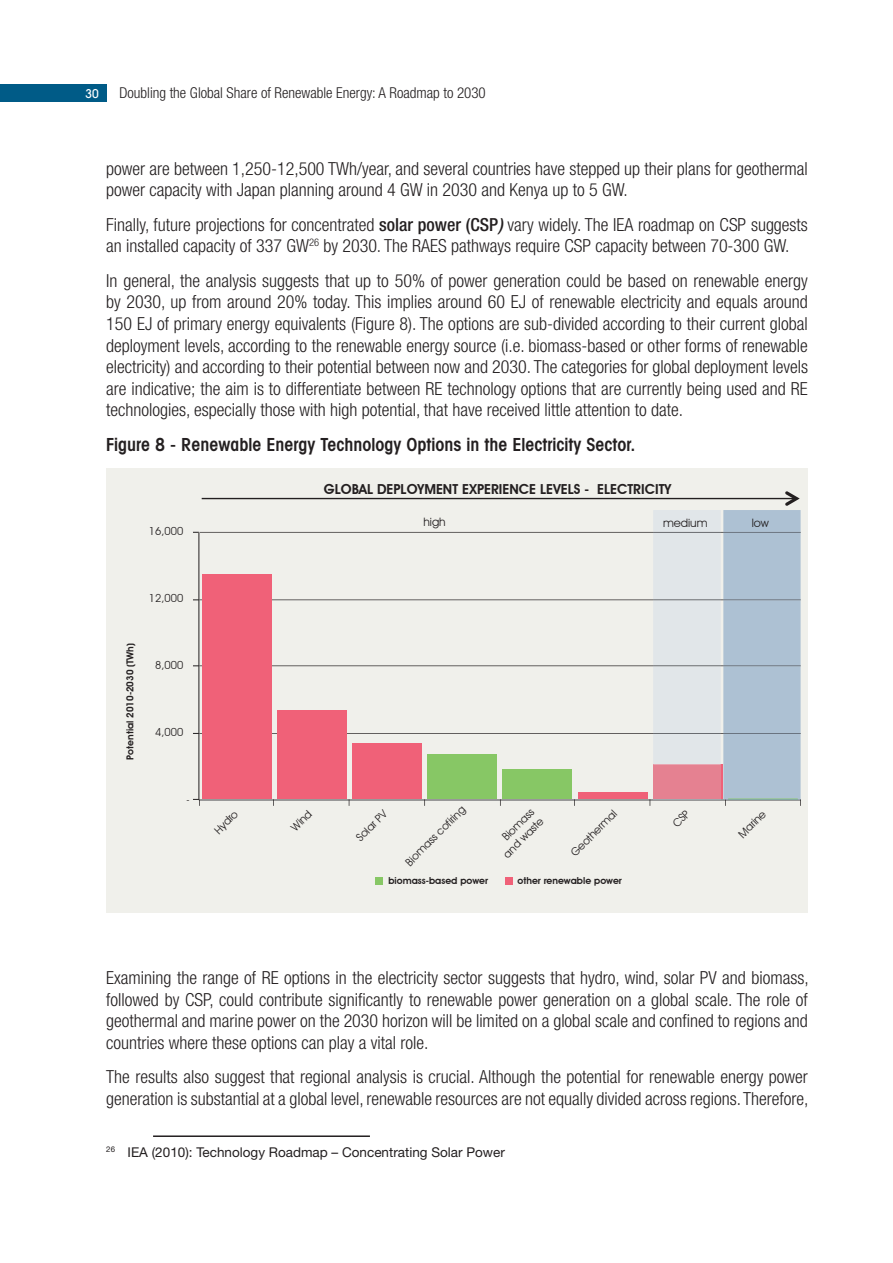
<style>
.page{position:relative;width:893px;height:1263px;background:#fff}
.page>*{position:absolute;margin:0;border:0;box-sizing:border-box;transform-origin:0 0}
.t1{font:300 condensed 18px/21.6px "Helvetica Neue LT Std";color:#231f20}
.t2{font:600 condensed 18px "Avant Garde";color:#231f20}
.t3{font:300 condensed 15px "Helvetica Neue LT Std";color:#231f20}
.t4{font:600 13.8px "Avant Garde IT Cby BT";color:#231f20}
.t5{font:13.5px "Helvetica Neue LT Std";color:#231f20}
.t6{font:500 12px "Avant Garde";color:#fff}
.t7{font:11.55px "Avant Garde IT Cby BT";color:#231f20}
.t8{font:11.1px/13.2px "Avant Garde IT Cby BT";color:#231f20;text-align:right}
.t9{font:600 9.6px "Avant Garde IT Cby BT";color:#231f20}
.t10{font:9.6px "Avant Garde IT Cby BT";color:#231f20}
.s1{font-weight:500}
.s2{font-weight:500;font-style:italic}
</style>
<div class="page">
<div style="left:0;top:84px;width:106px;height:17px;background:#005b87"></div>
<hr style="left:153px;top:1135px;width:217px;height:2px;background:#231f20">
<div style="left:106px;top:468px;width:702px;height:444px;background:#f0f0eb"></div>
<hr style="left:199px;top:733px;width:602px;height:1px;background:#231f20">
<hr style="left:199px;top:665px;width:602px;height:1px;background:#231f20">
<hr style="left:199px;top:599px;width:602px;height:1px;background:#231f20">
<hr style="left:199px;top:532px;width:602px;height:1px;background:#231f20">
<div style="left:202px;top:575px;width:69px;height:225px;background:#f06178"></div>
<div style="left:277px;top:710px;width:70px;height:90px;background:#f06178"></div>
<div style="left:352px;top:743px;width:70px;height:57px;background:#f06178"></div>
<div style="left:427px;top:754px;width:70px;height:46px;background:#87c765"></div>
<div style="left:502px;top:769px;width:70px;height:31px;background:#87c765"></div>
<div style="left:578px;top:793px;width:69px;height:7px;background:#f06178"></div>
<hr style="left:199px;top:533px;width:1px;height:267px;background:#231f20">
<hr style="left:199px;top:799px;width:602px;height:2px;background:#989898">
<svg style="left:193px;top:799px;width:7px;height:7px"></svg>
<div style="left:375px;top:877px;width:8px;height:7px;background:#87c765"></div>
<div style="left:505px;top:877px;width:7px;height:7px;background:#f06178"></div>
<hr style="left:202px;top:498px;width:595px;height:1px;background:#231f20">
<svg style="left:650px;top:491px;width:151px;height:315px"></svg>
<p class="t6" style="left:85px;top:86px;width:15px">30</p>
<p class="t3" style="left:119px;top:84px;width:368px">Doubling the Global Share of Renewable Energy: A Roadmap to 2030</p>
<p class="t1" style="left:106px;top:158px;width:703px">power are between 1,250-12,500 TWh/year, and several countries have stepped up their plans for geothermal power capacity with Japan planning around 4 GW in 2030 and Kenya up to 5 GW.</p>
<p class="t1" style="left:106px;top:214px;width:703px">Finally, future projections for concentrated <span class="s1">solar power (CSP</span><span class="s2">)</span> vary widely. The IEA roadmap on CSP suggests an installed capacity of 337 GW<sup>26</sup> by 2030. The RAES pathways require CSP capacity between 70-300 GW.</p>
<p class="t1" style="left:106px;top:269px;width:703px;text-align:justify">In general, the analysis suggests that up to 50% of power generation could be based on renewable energy by 2030, up from around 20% today. This implies around 60 EJ of renewable electricity and equals around 150 EJ of primary energy equivalents (Figure 8). The options are sub-divided according to their current global deployment levels, according to the renewable energy source (i.e. biomass-based or other forms of renewable electricity) and according to their potential between now and 2030. The categories for global deployment levels are indicative; the aim is to differentiate between RE technology options that are currently being used and RE technologies, especially those with high potential, that have received little attention to date.</p>
<p class="t2" style="left:106px;top:433px;width:531px">Figure 8 - Renewable Energy Technology Options in the Electricity Sector.</p>
<p class="t8" style="left:149px;top:525px;width:36px">16,000</p>
<p class="t8" style="left:149px;top:591px;width:36px">12,000</p>
<p class="t9" style="left:124px;top:760px;width:118px;rotate:-90deg">Potential 2010-2030 (TWh)</p>
<p class="t8" style="left:155px;top:658px;width:30px">8,000</p>
<p class="t8" style="left:155px;top:725px;width:30px">4,000</p>
<p class="t10" style="left:186px;top:793px;width:5px">-</p>
<p class="t4" style="left:324px;top:480px;width:349px">GLOBAL DEPLOYMENT EXPERIENCE LEVELS - ELECTRICITY</p>
<p class="t7" style="left:423px;top:515px;width:24px">high</p>
<p class="t7" style="left:663px;top:516px;width:46px">medium</p>
<p class="t7" style="left:752px;top:516px;width:19px">low</p>
<p class="t8" style="left:211px;top:827px;width:30px;rotate:-45deg">Hydro</p>
<p class="t8" style="left:288px;top:824px;width:26px;rotate:-45deg">Wind</p>
<p class="t8" style="left:353px;top:834px;width:40px;rotate:-45deg">Solar PV</p>
<p class="t8" style="left:403px;top:859px;width:81px;rotate:-45deg">Biomass cofiring</p>
<p class="t8" style="left:491px;top:842px;width:53px;rotate:-45deg">Biomass and waste</p>
<p class="t8" style="left:568px;top:850px;width:61px;rotate:-45deg">Geothermal</p>
<p class="t8" style="left:735px;top:831px;width:35px;rotate:-45deg">Marine</p>
<p class="t9" style="left:388px;top:874px;width:101px">biomass-based power</p>
<p class="t9" style="left:518px;top:874px;width:106px">other renewable power</p>
<p class="t1" style="left:106px;top:967px;width:704px;text-align:justify">Examining the range of RE options in the electricity sector suggests that hydro, wind, solar PV and biomass, followed by CSP, could contribute significantly to renewable power generation on a global scale. The role of geothermal and marine power on the 2030 horizon will be limited on a global scale and confined to regions and countries where these options can play a vital role.</p>
<p class="t1" style="left:106px;top:1066px;width:704px">The results also suggest that regional analysis is crucial. Although the potential for renewable energy power generation is substantial at a global level, renewable resources are not equally divided across regions. Therefore,</p>
<p class="t5" style="left:106px;top:1144px;width:400px"><sup>26</sup> IEA (2010): Technology Roadmap – Concentrating Solar Power</p>
</div>
